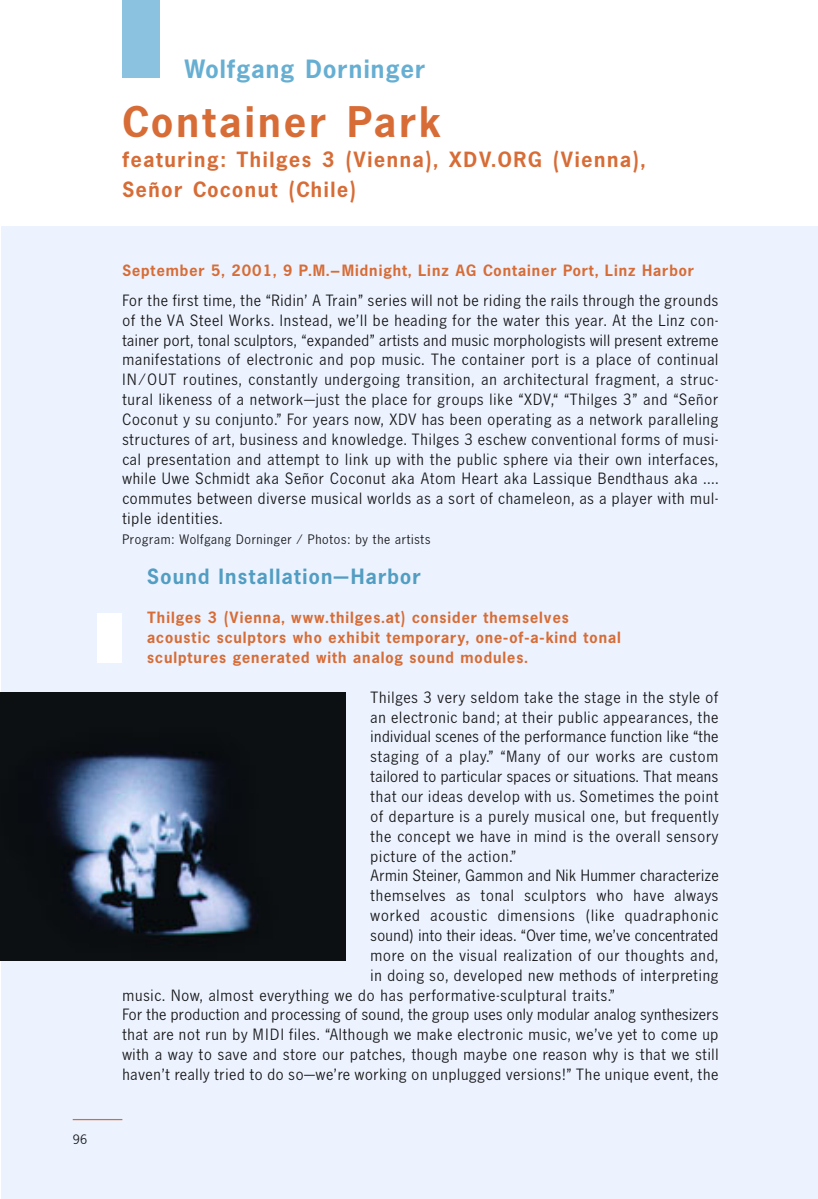
<style>
.page{position:relative;width:818px;height:1199px;background:#fff}
.page>*{position:absolute;margin:0;border:0;box-sizing:border-box;transform-origin:0 0}
.t1{font:700 43.75px "NE13";letter-spacing:.085em;color:#d76c36}
.t2{font:700 26.25px "NE13";letter-spacing:.055em;color:#66afd3}
.t3{font:700 21.88px/29.8px "NE13";letter-spacing:.085em;color:#d76c36}
.t4{font:700 21.88px "NE13";letter-spacing:.07em;color:#529dc2}
.t5{font:16.1px/19.8px "NE13";letter-spacing:.065em;color:#181819;text-align:justify}
.t6{font:700 16.1px/19.8px "NE13";letter-spacing:.07em;color:#d76c36}
.t7{font:16.1px "NE13";letter-spacing:.035em;color:#181819}
.t8{font:16.1px "NE13";letter-spacing:.04em;color:#181819}
.t9{font:16.1px "NE13";letter-spacing:.045em;color:#181819}
.t10{font:13.65px "NE13";letter-spacing:.065em;color:#181819}
</style>
<div class="page">
<div style="left:1px;top:226px;width:816px;height:973px;background:#ecf3ff"></div>
<div style="left:97px;top:613px;width:25px;height:50px;background:#fff"></div>
<img style="left:1px;top:693px;width:345px;height:268px">
<hr style="left:73px;top:1119px;width:49px;height:1px;background:#d76c36">
<div style="left:122px;top:0;width:37px;height:78px;background:#8ac2df"></div>
<p class="t10" style="left:73px;top:1135px;width:16px">96</p>
<h2 class="t2" style="left:184px;top:60px;width:242px">Wolfgang Dorninger</h2>
<h1 class="t1" style="left:122px;top:107px;width:319px">Container Park</h1>
<h3 class="t3" style="left:122px;top:146px;width:524px">featuring: Thilges 3 (Vienna), XDV.ORG (Vienna),<br>Señor Coconut (Chile)</h3>
<p class="t6" style="left:122px;top:262px;width:572px">September 5, 2001, 9 P.M.–Midnight, Linz AG Container Port, Linz Harbor</p>
<p class="t5" style="left:122px;top:292px;width:597px">For the first time, the “Ridin' A Train" series will not be riding the rails through the grounds of the VA Steel Works. Instead, we’ll be heading for the water this year. At the Linz con&shy;tainer port, tonal sculptors, “expanded” artists and music morphologists will present extreme manifestations of electronic and pop music. The container port is a place of continual IN/OUT routines, constantly undergoing transition, an architectural fragment, a struc&shy;tural likeness of a network—just the place for groups like “XDV,“ “Thilges 3" and “Señor Coconut y su conjunto." For years now, XDV has been operating as a network paralleling structures of art, business and knowledge. Thilges 3 eschew conventional forms of musi&shy;cal presentation and attempt to link up with the public sphere via their own interfaces, while Uwe Schmidt aka Señor Coconut aka Atom Heart aka Lassique Bendthaus aka .... commutes between diverse musical worlds as a sort of chameleon, as a player with mul&shy;tiple identities.</p>
<p class="t10" style="left:122px;top:535px;width:309px">Program: Wolfgang Dorninger / Photos: by the artists</p>
<h3 class="t4" style="left:147px;top:569px;width:275px">Sound Installation—Harbor</h3>
<p class="t6" style="left:147px;top:609px;width:475px">Thilges 3 (Vienna, www.thilges.at) consider themselves acoustic sculptors who exhibit temporary, one-of-a-kind tonal sculptures generated with analog sound modules.</p>
<p class="t5" style="left:370px;top:689px;width:349px">Thilges 3 very seldom take the stage in the style of</p>
<p class="t5" style="left:370px;top:708px;width:349px">an electronic band; at their public appearances, the</p>
<p class="t8" style="left:370px;top:731px;width:349px">individual scenes of the performance function like “the</p>
<p class="t5" style="left:370px;top:748px;width:349px">staging of a play.” “Many of our works are custom</p>
<p class="t9" style="left:370px;top:771px;width:349px">tailored to particular spaces or situations. That means</p>
<p class="t5" style="left:370px;top:788px;width:349px">that our ideas develop with us. Sometimes the point</p>
<p class="t5" style="left:370px;top:808px;width:349px">of departure is a purely musical one, but frequently</p>
<p class="t5" style="left:370px;top:827px;width:349px">the concept we have in mind is the overall sensory</p>
<p class="t5" style="left:370px;top:847px;width:147px">picture of the action.”</p>
<p class="t8" style="left:370px;top:870px;width:349px">Armin Steiner, Gammon and Nik Hummer characterize</p>
<p class="t5" style="left:370px;top:887px;width:349px">themselves as tonal sculptors who have always</p>
<p class="t5" style="left:370px;top:907px;width:349px">worked acoustic dimensions (like quadraphonic</p>
<p class="t7" style="left:370px;top:930px;width:349px">sound) into their ideas. “Over time, we’ve concentrated</p>
<p class="t5" style="left:370px;top:947px;width:349px">more on the visual realization of our thoughts and,</p>
<p class="t5" style="left:370px;top:966px;width:349px">in doing so, developed new methods of interpreting</p>
<p class="t5" style="left:122px;top:986px;width:493px">music. Now, almost everything we do has performative-sculptural traits.”</p>
<p class="t7" style="left:122px;top:1009px;width:597px">For the production and processing of sound, the group uses only modular analog synthesizers</p>
<p class="t5" style="left:122px;top:1026px;width:597px">that are not run by MIDI files. “Although we make electronic music, we’ve yet to come up</p>
<p class="t5" style="left:122px;top:1046px;width:597px">with a way to save and store our patches, though maybe one reason why is that we still</p>
<p class="t5" style="left:122px;top:1066px;width:597px">haven’t really tried to do so—we’re working on unplugged versions!” The unique event, the</p>
</div>
